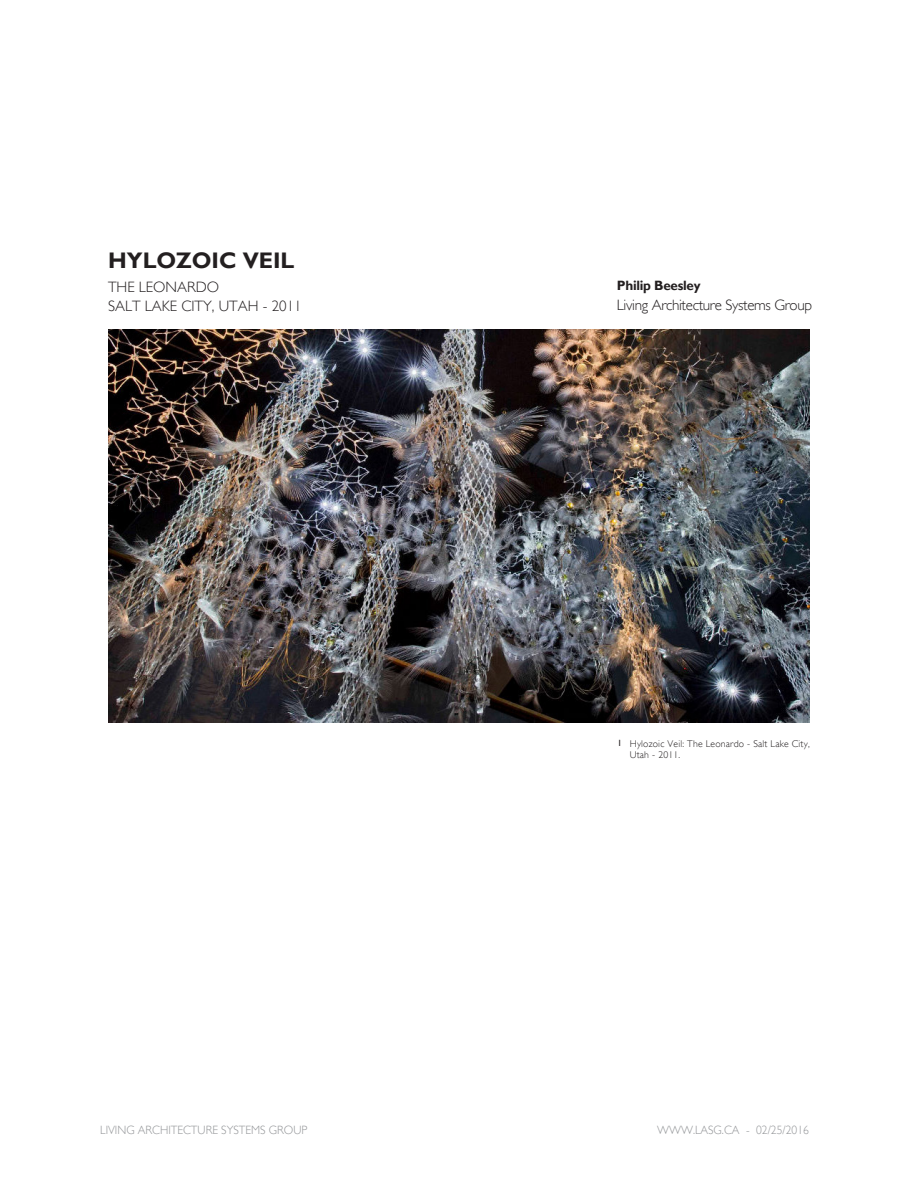
<style>
.page{position:relative;width:918px;height:1188px;background:#fff}
.page>*{position:absolute;margin:0;border:0;box-sizing:border-box;transform-origin:0 0}
.TITLE_-_Regular{font:700 22.5px "Gill Sans";color:#231f20}
.TITLE_-_Subtitle{font:300 15px "Gill Sans";color:#231f20}
.TITLE_-_Author_Name{font:300 15px "Gill Sans";letter-spacing:-.02em;color:#231f20}
.TITLE_-_Author_Name-2{font:700 13.5px "Gill Sans";letter-spacing:-.02em;color:#231f20}
.t1{font:300 12px "Gill Sans";color:#939598}
.BODY_-_Figure_Body{font:300 9.75px/11.7px "Gill Sans";letter-spacing:.02em;color:#231f20}
.BODY_-_Figure{font:9px "Gill Sans";color:#231f20}
</style>
<div class="page">
<img style="left:108px;top:330px;width:702px;height:392px">
<p class="TITLE_-_Regular" style="left:108px;top:247px;width:188px">HYLOZOIC VEIL</p>
<p class="TITLE_-_Subtitle" style="left:108px;top:279px;width:113px">THE LEONARDO</p>
<p class="TITLE_-_Subtitle" style="left:108px;top:298px;width:195px">SALT LAKE CITY, UTAH - 2011</p>
<p class="TITLE_-_Author_Name-2" style="left:617px;top:278px;width:85px">Philip Beesley</p>
<p class="TITLE_-_Author_Name" style="left:617px;top:296px;width:197px">Living Architecture Systems Group</p>
<p class="BODY_-_Figure" style="left:617px;top:738px;width:6px">1</p>
<p class="BODY_-_Figure_Body" style="left:630px;top:738px;width:181px">Hylozoic Veil: The Leonardo - Salt Lake City,<br>Utah - 2011.</p>
<p class="t1" style="left:100px;top:1124px;width:209px">LIVING ARCHITECTURE SYSTEMS GROUP</p>
<p class="t1" style="left:657px;top:1124px;width:153px">WWW.LASG.CA - 02/25/2016</p>
</div>
